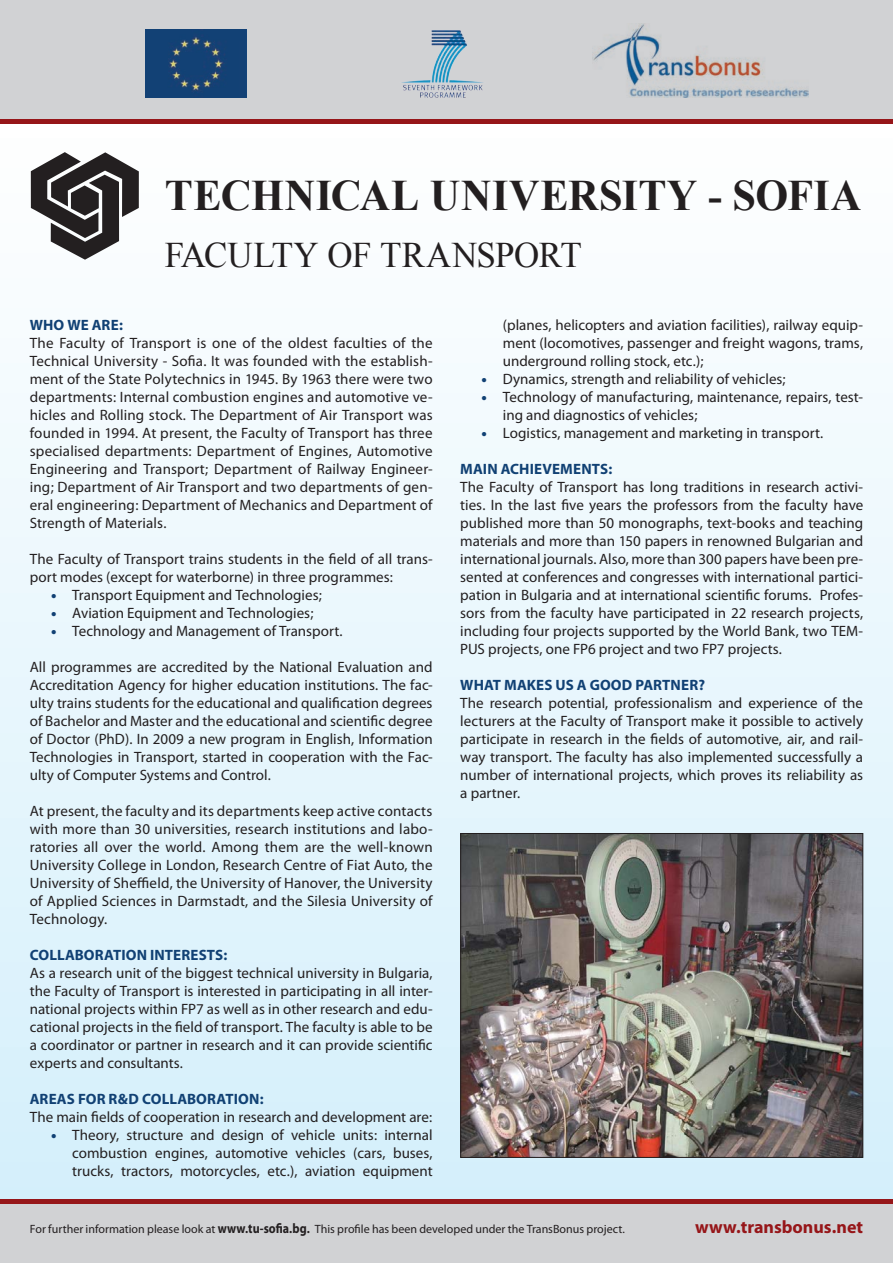
<style>
.page{position:relative;width:893px;height:1263px;background:#fff}
.page>*{position:absolute;margin:0;border:0;box-sizing:border-box;transform-origin:0 0}
.t1{font:700 43.5px "Times New Roman CC";letter-spacing:.01em;color:#231f20}
.t2{font:36px "Times New Roman CC";letter-spacing:-.02em;color:#231f20}
.t3{font:700 18px "Myriad Pro";color:#961619}
.t4{font:15px/18px "Myriad Pro";color:#231f20;text-align:justify}
.t5{font:700 15px "Myriad Pro";letter-spacing:.01em;color:#114174}
.t6{font:12px "Myriad Pro";color:#231f20}
.s1{font-weight:900;color:#114174}
.s2{font-weight:700;font-size:13.8px}
.s3{font-weight:700}
</style>
<div class="page">
<div style="left:0;top:121px;width:893px;height:1082px;background:linear-gradient(to bottom,#fefdfd,#d4f0fc)"></div>
<div style="left:0;top:0;width:893px;height:119px;background:#d1d2d4"></div>
<div style="left:0;top:1203px;width:893px;height:60px;background:#d1d2d4"></div>
<hr style="left:0;top:119px;width:893px;height:4px;background:#961619">
<hr style="left:0;top:1199px;width:893px;height:4px;background:#961619">
<img style="left:462px;top:835px;width:399px;height:321px">
<div style="left:460px;top:833px;width:403px;height:325px;border:1px solid #231f20"></div>
<svg style="left:31px;top:152px;width:108px;height:108px"></svg>
<img style="left:592px;top:23px;width:216px;height:75px">
<img style="left:401px;top:30px;width:82px;height:68px">
<img style="left:146px;top:30px;width:100px;height:68px">
<h1 class="t1" style="left:165px;top:166px;width:698px">TECHNICAL UNIVERSITY - SOFIA</h1>
<h2 class="t2" style="left:165px;top:231px;width:418px">FACULTY OF TRANSPORT</h2>
<p class="t5" style="left:30px;top:317px;width:95px">WHO WE ARE:</p>
<p class="t4" style="left:30px;top:334px;width:404px">The Faculty of Transport is one of the oldest faculties of the Technical University - Sofia. It was founded with the establish&shy;ment of the State Polytechnics in 1945. By 1963 there were two departments: Internal combustion engines and automotive ve&shy;hicles and Rolling stock. The Department of Air Transport was founded in 1994. At present, the Faculty of Transport has three specialised departments: Department of Engines, Automotive Engineering and Transport; Department of Railway Engineer&shy;ing; Department of Air Transport and two departments of gen&shy;eral engineering: Department of Mechanics and Department of Strength of Materials.</p>
<p class="t4" style="left:30px;top:550px;width:404px">The Faculty of Transport trains students in the field of all trans&shy;port modes (except for waterborne) in three programmes:</p>
<p class="t4" style="left:51px;top:586px;width:272px"><span class="s1">•</span> Transport Equipment and Technologies;</p>
<p class="t4" style="left:51px;top:604px;width:264px"><span class="s1">•</span> Aviation Equipment and Technologies;</p>
<p class="t4" style="left:51px;top:622px;width:293px"><span class="s1">•</span> Technology and Management of Transport.</p>
<p class="t4" style="left:30px;top:658px;width:404px">All programmes are accredited by the National Evaluation and Accreditation Agency for higher education institutions. The fac&shy;ulty trains students for the educational and qualification degrees of Bachelor and Master and the educational and scientific degree of Doctor (PhD). In 2009 a new program in English, Information Technologies in Transport, started in cooperation with the Fac&shy;ulty of Computer Systems and Control.</p>
<p class="t4" style="left:30px;top:802px;width:404px">At present, the faculty and its departments keep active contacts with more than 30 universities, research institutions and labo&shy;ratories all over the world. Among them are the well-known University College in London, Research Centre of Fiat Auto, the University of Sheffield, the University of Hanover, the University of Applied Sciences in Darmstadt, and the Silesia University of Technology.</p>
<p class="t5" style="left:30px;top:947px;width:199px">COLLABORATION INTERESTS:</p>
<p class="t4" style="left:30px;top:964px;width:404px">As a research unit of the biggest technical university in Bulgaria, the Faculty of Transport is interested in participating in all inter&shy;national projects within FP7 as well as in other research and edu&shy;cational projects in the field of transport. The faculty is able to be a coordinator or partner in research and it can provide scientific experts and consultants.</p>
<p class="t5" style="left:30px;top:1091px;width:236px">AREAS FOR R&amp;D COLLABORATION:</p>
<p class="t4" style="left:30px;top:1108px;width:404px">The main fields of cooperation in research and development are:</p>
<p class="t4" style="left:72px;top:1126px;width:362px;text-indent:-21px"><span class="s1">•</span> Theory, structure and design of vehicle units: internal combustion engines, automotive vehicles (cars, buses, trucks, tractors, motorcycles, etc.), aviation equipment</p>
<p class="t4" style="left:503px;top:316px;width:362px">(planes, helicopters and aviation facilities), railway equip&shy;ment (locomotives, passenger and freight wagons, trams, underground rolling stock, etc.);</p>
<p class="t4" style="left:482px;top:370px;width:306px"><span class="s1">•</span> Dynamics, strength and reliability of vehicles;</p>
<p class="t4" style="left:503px;top:388px;width:362px;text-indent:-21px"><span class="s1">•</span> Technology of manufacturing, maintenance, repairs, test&shy;ing and diagnostics of vehicles;</p>
<p class="t4" style="left:482px;top:424px;width:343px"><span class="s1">•</span> Logistics, management and marketing in transport.</p>
<p class="t5" style="left:460px;top:461px;width:154px">MAIN ACHIEVEMENTS:</p>
<p class="t4" style="left:460px;top:478px;width:404px">The Faculty of Transport has long traditions in research activi&shy;ties. In the last five years the professors from the faculty have published more than 50 monographs, text-books and teaching materials and more than 150 papers in renowned Bulgarian and international journals. Also, more than 300 papers have been pre&shy;sented at conferences and congresses with international partici&shy;pation in Bulgaria and at international scientific forums. Profes&shy;sors from the faculty have participated in 22 research projects, including four projects supported by the World Bank, two TEM-PUS projects, one FP6 project and two FP7 projects.</p>
<p class="t5" style="left:460px;top:677px;width:246px">WHAT MAKES US A GOOD PARTNER?</p>
<p class="t4" style="left:460px;top:694px;width:404px">The research potential, professionalism and experience of the lecturers at the Faculty of Transport make it possible to actively participate in research in the fields of automotive, air, and rail&shy;way transport. The faculty has also implemented successfully a number of international projects, which proves its reliability as a partner.</p>
<p class="t6" style="left:30px;top:1222px;width:597px">For further information please look at <span class="s2">www</span><span class="s3">.</span><span class="s2">tu-sofia</span><span class="s3">.</span><span class="s2">bg</span><span class="s3">.</span> This profile has been developed under the TransBonus project.</p>
<p class="t3" style="left:695px;top:1217px;width:170px">www.transbonus.net</p>
</div>
